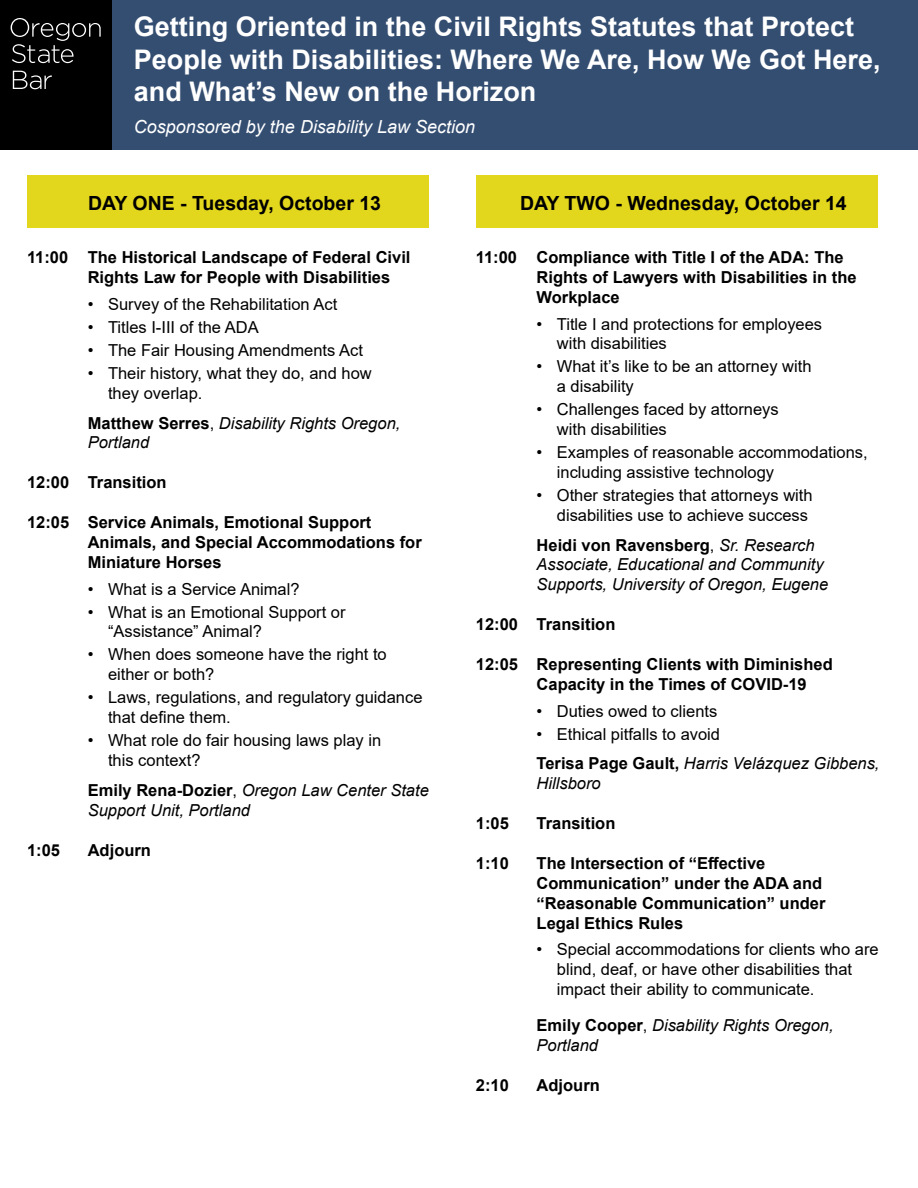
<style>
.page{position:relative;width:918px;height:1188px;background:#fff}
.page>*{position:absolute;margin:0;border:0;box-sizing:border-box;transform-origin:0 0}
.t1{font:700 27px/32.4px "Arial";color:#fff}
.Schedule_time_and_ti{font:700 19.5px "Arial";color:#000}
.t2{font:italic 18px "Arial";color:#fff}
.t3{font:16.5px/19.8px "Arial";color:#000}
.Schedule_time_and_ti-2{font:700 16.5px/19.8px "Arial";color:#000}
.Schedule_speaker{font:italic 16.5px/19.8px "Arial";color:#000}
.Schedule_time_and_ti-3{font:italic 16.5px/19.8px "Arial";color:#000}
.s1{font-weight:700;font-style:normal}
.s2{font-style:normal}
</style>
<div class="page">
<div style="left:27px;top:176px;width:402px;height:52px;background:#e3d71d"></div>
<div style="left:476px;top:176px;width:402px;height:52px;background:#e3d71d"></div>
<div style="left:107px;top:0;width:811px;height:149px;background:#344e72"></div>
<div style="left:0;top:0;width:111px;height:149px;background:#000"></div>
<svg style="left:11px;top:18px;width:90px;height:45px"></svg>
<svg style="left:13px;top:71px;width:39px;height:18px"></svg>
<p class="t1" style="left:134px;top:11px;width:748px">Getting Oriented in the Civil Rights Statutes that Protect<br>People with Disabilities: Where We Are, How We Got Here, and What’s New on the Horizon</p>
<p class="t2" style="left:134px;top:115px;width:343px">Cosponsored by the Disability Law Section</p>
<p class="Schedule_time_and_ti" style="left:88px;top:189px;width:294px">DAY ONE - Tuesday, October 13</p>
<p class="Schedule_time_and_ti-2" style="left:88px;top:248px;width:324px;text-indent:-61px">11:00 The Historical Landscape of Federal Civil<br>Rights Law for People with Disabilities</p>
<p class="t3" style="left:88px;top:294px;width:251px">• Survey of the Rehabilitation Act</p>
<p class="t3" style="left:88px;top:317px;width:172px">• Titles I-III of the ADA</p>
<p class="t3" style="left:88px;top:340px;width:277px">• The Fair Housing Amendments Act</p>
<p class="t3" style="left:108px;top:363px;width:265px;text-indent:-20px">• Their history, what they do, and how they overlap.</p>
<p class="Schedule_speaker" style="left:88px;top:413px;width:314px"><span class="s1">Matthew Serres</span><span class="s2">,</span> Disability Rights Oregon,<br>Portland</p>
<p class="Schedule_time_and_ti-2" style="left:27px;top:473px;width:141px">12:00 Transition</p>
<p class="Schedule_time_and_ti-2" style="left:88px;top:513px;width:336px;text-indent:-61px">12:05 Service Animals, Emotional Support<br>Animals, and Special Accommodations for<br>Miniature Horses</p>
<p class="t3" style="left:88px;top:579px;width:213px">• What is a Service Animal?</p>
<p class="t3" style="left:108px;top:602px;width:239px;text-indent:-20px">• What is an Emotional Support or “Assistance” Animal?</p>
<p class="t3" style="left:108px;top:645px;width:280px;text-indent:-20px">• When does someone have the right to either or both?</p>
<p class="t3" style="left:108px;top:688px;width:316px;text-indent:-20px">• Laws, regulations, and regulatory guidance that define them.</p>
<p class="t3" style="left:108px;top:730px;width:275px;text-indent:-20px">• What role do fair housing laws play in this context?</p>
<p class="Schedule_speaker" style="left:88px;top:780px;width:343px"><span class="s1">Emily Rena-Dozier</span><span class="s2">,</span> Oregon Law Center State<br>Support Unit, Portland</p>
<p class="Schedule_time_and_ti-2" style="left:27px;top:840px;width:35px">1:05</p>
<p class="Schedule_time_and_ti-2" style="left:88px;top:840px;width:65px">Adjourn</p>
<p class="Schedule_time_and_ti" style="left:520px;top:189px;width:328px">DAY TWO - Wednesday, October 14</p>
<p class="Schedule_time_and_ti-2" style="left:537px;top:248px;width:322px;text-indent:-61px">11:00 Compliance with Title I of the ADA: The<br>Rights of Lawyers with Disabilities in the<br>Workplace</p>
<p class="t3" style="left:557px;top:314px;width:267px;text-indent:-20px">• Title I and protections for employees with disabilities</p>
<p class="t3" style="left:557px;top:357px;width:256px;text-indent:-20px">• What it’s like to be an attorney with a disability</p>
<p class="t3" style="left:557px;top:400px;width:223px;text-indent:-20px">• Challenges faced by attorneys with disabilities</p>
<p class="t3" style="left:557px;top:442px;width:312px;text-indent:-20px">• Examples of reasonable accommodations, including assistive technology</p>
<p class="t3" style="left:537px;top:485px;width:278px;text-align:right">• Other strategies that attorneys with disabilities use to achieve success</p>
<p class="Schedule_speaker" style="left:537px;top:535px;width:293px"><span class="s1">Heidi von Ravensberg</span><span class="s2">,</span> Sr. Research<br>Associate, Educational and Community<br>Supports, University of Oregon, Eugene</p>
<p class="Schedule_time_and_ti-2" style="left:476px;top:615px;width:141px">12:00 Transition</p>
<p class="Schedule_time_and_ti-2" style="left:537px;top:655px;width:298px;text-indent:-61px">12:05 Representing Clients with Diminished<br>Capacity in the Times of COVID-19</p>
<p class="t3" style="left:537px;top:701px;width:182px">• Duties owed to clients</p>
<p class="t3" style="left:537px;top:724px;width:185px">• Ethical pitfalls to avoid</p>
<p class="Schedule_speaker" style="left:537px;top:754px;width:344px"><span class="s1">Terisa Page Gault,</span> Harris Velázquez Gibbens,<br>Hillsboro</p>
<p class="Schedule_time_and_ti-2" style="left:476px;top:814px;width:35px">1:05</p>
<p class="Schedule_time_and_ti-2" style="left:537px;top:814px;width:80px">Transition</p>
<p class="Schedule_time_and_ti-2" style="left:476px;top:854px;width:35px">1:10</p>
<p class="Schedule_time_and_ti-2" style="left:537px;top:854px;width:290px">The Intersection of “Effective<br>Communication” under the ADA and “Reasonable Communication” under<br>Legal Ethics Rules</p>
<p class="t3" style="left:557px;top:940px;width:323px;text-indent:-20px">• Special accommodations for clients who are blind, deaf, or have other disabilities that impact their ability to communicate.</p>
<p class="Schedule_time_and_ti-3" style="left:537px;top:1016px;width:299px"><span class="s1">Emily Cooper</span><span class="s2">,</span> Disability Rights Oregon,<br>Portland</p>
<p class="Schedule_time_and_ti-2" style="left:476px;top:1076px;width:35px">2:10</p>
<p class="Schedule_time_and_ti-2" style="left:537px;top:1076px;width:65px">Adjourn</p>
</div>
